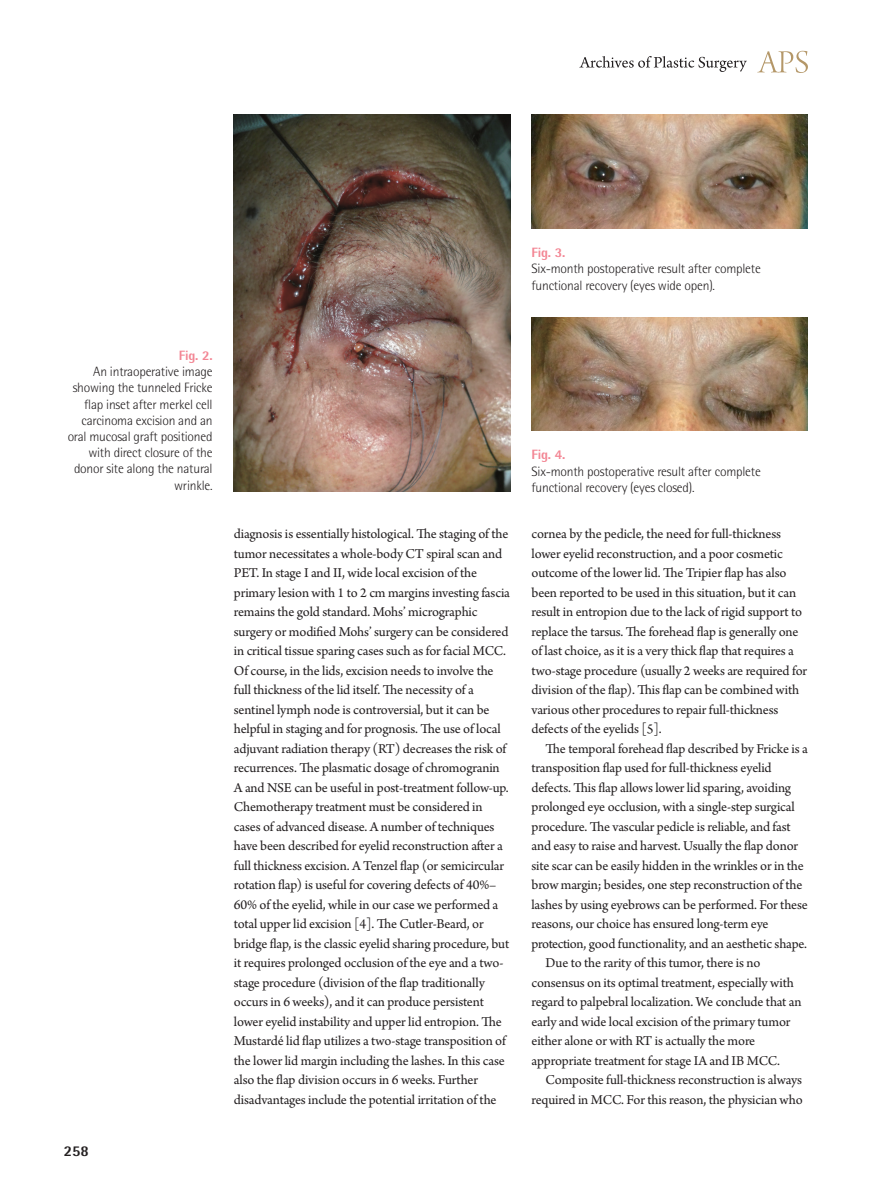
<style>
.page{position:relative;width:893px;height:1191px;background:#fff}
.page>*{position:absolute;margin:0;border:0;box-sizing:border-box;transform-origin:0 0}
.t1{font:800 15px "Rotis Semi Sans Std";color:#231f20}
.본문{font:14.25px/19.5px "Arno Pro";letter-spacing:-.01em;color:#231f20}
.표_그림_설명{font:300 13.5px/16.2px "Rotis Semi Sans Std";letter-spacing:-.015em;color:#231f20}
.s1{font-weight:800;color:#f38694}
</style>
<div class="page">
<svg style="left:757px;top:51px;width:51px;height:22px"></svg>
<svg style="left:579px;top:56px;width:168px;height:16px"></svg>
<img style="left:234px;top:115px;width:276px;height:377px">
<img style="left:531px;top:115px;width:277px;height:113px">
<img style="left:531px;top:317px;width:277px;height:113px">
<p class="표_그림_설명" style="left:531px;top:244px;width:231px"><span class="s1">Fig. 3.<br></span>Six-month postoperative result after complete functional recovery (eyes wide open).</p>
<p class="표_그림_설명" style="left:68px;top:347px;width:146px;text-align:right"><span class="s1">Fig. 2.<br></span>An intraoperative image showing the tunneled Fricke flap inset after merkel cell carcinoma excision and an oral mucosal graft positioned with direct closure of the donor site along the natural wrinkle.</p>
<p class="t1" style="left:64px;top:1141px;width:27px">258</p>
<p class="표_그림_설명" style="left:531px;top:446px;width:231px"><span class="s1">Fig. 4.<br></span>Six-month postoperative result after complete functional recovery (eyes closed).</p>
<p class="본문" style="left:234px;top:525px;width:278px">diagnosis is essentially histological. The staging of the tumor necessitates a whole-body CT spiral scan and PET. In stage I and II, wide local excision of the primary lesion with 1 to 2 cm margins investing fascia remains the gold standard. Mohs’ micrographic surgery or modified Mohs’ surgery can be considered in critical tissue sparing cases such as for facial MCC.<br>Of course, in the lids, excision needs to involve the full thickness of the lid itself. The necessity of a sentinel lymph node is controversial, but it can be helpful in staging and for prognosis. The use of local adjuvant radiation therapy (RT) decreases the risk of recurrences. The plasmatic dosage of chromogranin A and NSE can be useful in post-treatment follow-up.<br>Chemotherapy treatment must be considered in cases of advanced disease. A number of techniques have been described for eyelid reconstruction after a full thickness excision. A Tenzel flap (or semicircular rotation flap) is useful for covering defects of 40%– 60% of the eyelid, while in our case we performed a total upper lid excision [4]. The Cutler-Beard, or bridge flap, is the classic eyelid sharing procedure, but it requires prolonged occlusion of the eye and a two&shy;stage procedure (division of the flap traditionally occurs in 6 weeks), and it can produce persistent lower eyelid instability and upper lid entropion. The Mustardé lid flap utilizes a two-stage transposition of the lower lid margin including the lashes. In this case also the flap division occurs in 6 weeks. Further disadvantages include the potential irritation of the</p>
<p class="본문" style="left:531px;top:525px;width:277px">cornea by the pedicle, the need for full-thickness lower eyelid reconstruction, and a poor cosmetic outcome of the lower lid. The Tripier flap has also been reported to be used in this situation, but it can result in entropion due to the lack of rigid support to replace the tarsus. The forehead flap is generally one of last choice, as it is a very thick flap that requires a two-stage procedure (usually 2 weeks are required for division of the flap). This flap can be combined with various other procedures to repair full-thickness defects of the eyelids [5].</p>
<p class="본문" style="left:531px;top:739px;width:278px;text-indent:14px">The temporal forehead flap described by Fricke is a transposition flap used for full-thickness eyelid defects. This flap allows lower lid sparing, avoiding prolonged eye occlusion, with a single-step surgical procedure. The vascular pedicle is reliable, and fast and easy to raise and harvest. Usually the flap donor site scar can be easily hidden in the wrinkles or in the brow margin; besides, one step reconstruction of the lashes by using eyebrows can be performed. For these reasons, our choice has ensured long-term eye protection, good functionality, and an aesthetic shape.</p>
<p class="본문" style="left:531px;top:954px;width:272px;text-indent:14px">Due to the rarity of this tumor, there is no consensus on its optimal treatment, especially with regard to palpebral localization. We conclude that an early and wide local excision of the primary tumor either alone or with RT is actually the more appropriate treatment for stage IA and IB MCC.</p>
<p class="본문" style="left:531px;top:1071px;width:273px;text-align:right">Composite full-thickness reconstruction is always required in MCC. For this reason, the physician who</p>
</div>
